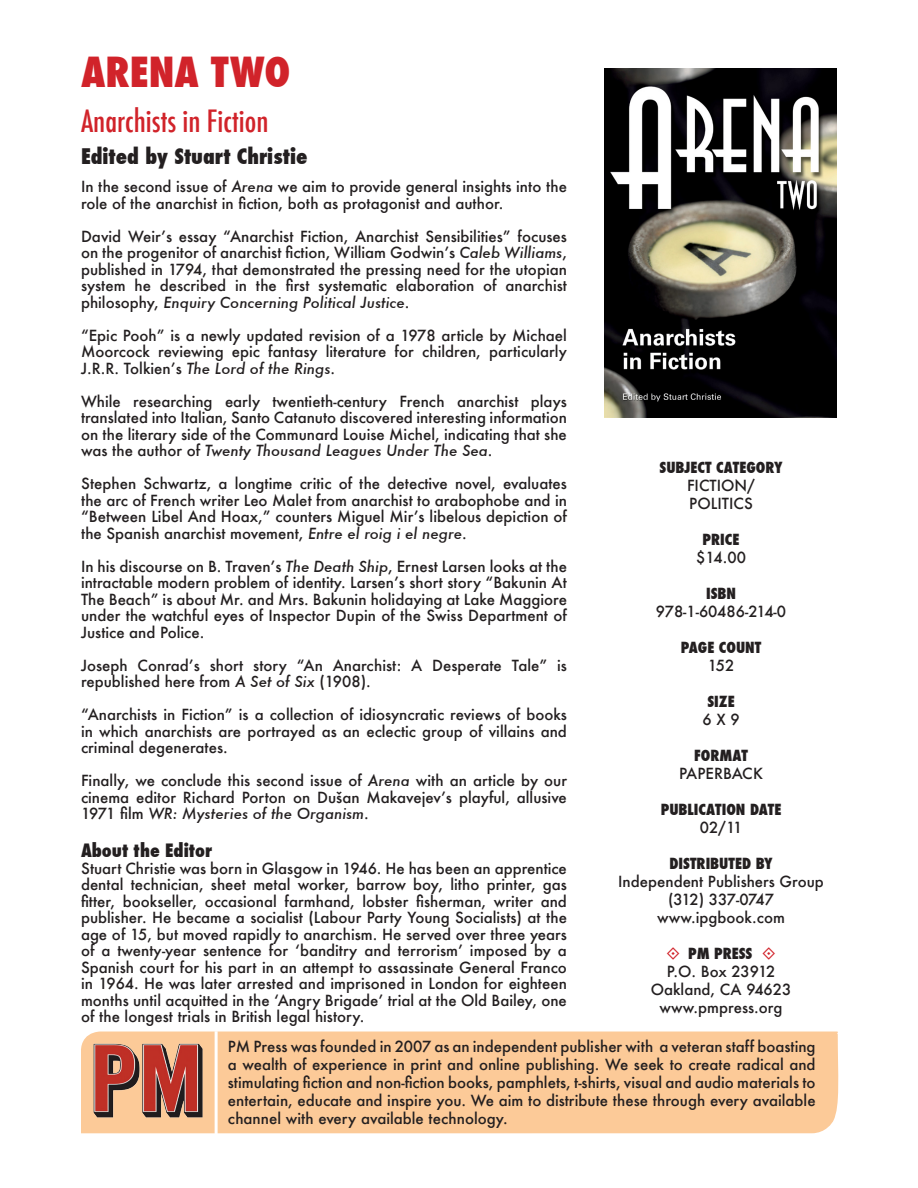
<style>
.page{position:relative;width:918px;height:1188px;background:#fff}
.page>*{position:absolute;margin:0;border:0;box-sizing:border-box;transform-origin:0 0}
.t1{font:800 condensed 40.5px "Futura";letter-spacing:.005em;color:#d1232a}
.t2{font:500 condensed 30px "Futura";color:#d1232a}
.t3{font:800 condensed 21px "Futura";color:#231f20}
.t4{font:800 condensed 18px "Futura";color:#231f20}
.t5{font:500 15px/16.5px "Futura";color:#231f20;text-align:justify}
.t6{font:800 condensed 15px "Futura";color:#231f20}
.s1{font-style:italic}
</style>
<div class="page">
<img style="left:605px;top:69px;width:232px;height:348px">
<div style="left:218px;top:1031px;width:621px;height:103px;background:#fcca98"></div>
<img style="left:81px;top:1031px;width:134px;height:103px">
<h1 class="t1" style="left:81px;top:45px;width:211px">arena two</h1>
<h2 class="t2" style="left:81px;top:102px;width:189px">Anarchists in Fiction</h2>
<h3 class="t3" style="left:81px;top:141px;width:228px">Edited by Stuart Christie</h3>
<p class="t5" style="left:81px;top:178px;width:487px">In the second issue of <span class="s1">Arena</span> we aim to provide general insights into the role of the anarchist in fiction, both as protagonist and author.</p>
<p class="t5" style="left:81px;top:228px;width:487px">David Weir’s essay “Anarchist Fiction, Anarchist Sensibilities” focuses on the progenitor of anarchist fiction, William Godwin’s <span class="s1">Caleb Williams</span>, published in 1794, that demonstrated the pressing need for the utopian system he described in the first systematic elaboration of anarchist philosophy, <span class="s1">Enquiry Concerning Political Justice</span>.</p>
<p class="t5" style="left:81px;top:327px;width:488px">“Epic Pooh” is a newly updated revision of a 1978 article by Michael Moorcock reviewing epic fantasy literature for children, particularly J.R.R. Tolkien’s <span class="s1">The Lord of the Rings</span>.</p>
<p class="t5" style="left:81px;top:393px;width:487px">While researching early twentieth-century French anarchist plays translated into Italian, Santo Catanuto discovered interesting information on the literary side of the Communard Louise Michel, indicating that she was the author of <span class="s1">Twenty Thousand Leagues Under The Sea</span>.</p>
<p class="t5" style="left:81px;top:475px;width:487px">Stephen Schwartz, a longtime critic of the detective novel, evaluates the arc of French writer Leo Malet from anarchist to arabophobe and in “Between Libel And Hoax,” counters Miguel Mir’s libelous depiction of the Spanish anarchist movement, <span class="s1">Entre el roig i el negre</span>.</p>
<p class="t5" style="left:81px;top:558px;width:487px">In his discourse on B. Traven’s <span class="s1">The Death Ship</span>, Ernest Larsen looks at the intractable modern problem of identity. Larsen’s short story “Bakunin At The Beach” is about Mr. and Mrs. Bakunin holidaying at Lake Maggiore under the watchful eyes of Inspector Dupin of the Swiss Department of Justice and Police.</p>
<p class="t5" style="left:81px;top:657px;width:487px">Joseph Conrad’s short story “An Anarchist: A Desperate Tale” is republished here from <span class="s1">A Set of Six</span> (1908).</p>
<p class="t5" style="left:81px;top:706px;width:488px">“Anarchists in Fiction” is a collection of idiosyncratic reviews of books in which anarchists are portrayed as an eclectic group of villains and criminal degenerates.</p>
<p class="t5" style="left:81px;top:772px;width:487px">Finally, we conclude this second issue of <span class="s1">Arena</span> with an article by our cinema editor Richard Porton on Dušan Makavejev’s playful, allusive 1971 film <span class="s1">WR: Mysteries of the Organism</span>.</p>
<p class="t4" style="left:81px;top:838px;width:133px">About the Editor</p>
<p class="t5" style="left:81px;top:860px;width:487px">Stuart Christie was born in Glasgow in 1946. He has been an apprentice dental technician, sheet metal worker, barrow boy, litho printer, gas fitter, bookseller, occasional farmhand, lobster fisherman, writer and publisher. He became a socialist (Labour Party Young Socialists) at the age of 15, but moved rapidly to anarchism. He served over three years of a twenty-year sentence for ‘banditry and terrorism’ imposed by a Spanish court for his part in an attempt to assassinate General Franco in 1964. He was later arrested and imprisoned in London for eighteen months until acquitted in the ‘Angry Brigade’ trial at the Old Bailey, one of the longest trials in British legal history.</p>
<p class="t6" style="left:660px;top:457px;width:125px">SUBJECT CATEGORY</p>
<p class="t5" style="left:687px;top:477px;width:9px">fictio</p>
<p class="t5" style="left:735px;top:477px;width:22px">n/</p>
<p class="t5" style="left:689px;top:495px;width:9px">politics</p>
<p class="t6" style="left:703px;top:529px;width:38px">PRICE</p>
<p class="t5" style="left:696px;top:549px;width:51px">$14.00</p>
<p class="t6" style="left:706px;top:583px;width:30px">ISBN</p>
<p class="t5" style="left:656px;top:603px;width:132px">978-1-60486-214-0</p>
<p class="t6" style="left:681px;top:637px;width:74px">PAGE COUNT</p>
<p class="t5" style="left:708px;top:657px;width:28px">152</p>
<p class="t6" style="left:707px;top:691px;width:29px">SIZE</p>
<p class="t5" style="left:703px;top:711px;width:39px">6 X 9</p>
<p class="t6" style="left:694px;top:745px;width:55px">FORMAT</p>
<p class="t5" style="left:679px;top:765px;width:10px">paperbac</p>
<p class="t5" style="left:753px;top:765px;width:11px">k</p>
<p class="t6" style="left:661px;top:799px;width:122px">PUBLICATION DATE</p>
<p class="t5" style="left:700px;top:819px;width:44px">02/11</p>
<p class="t6" style="left:669px;top:853px;width:105px">DISTRIBUTED BY</p>
<p class="t5" style="left:618px;top:872px;width:207px;line-height:18px;text-align:center">Independent Publishers Group (312) 337-0747 www.ipgbook.com</p>
<p class="t6" style="left:688px;top:943px;width:66px">PM PRESS</p>
<p class="t5" style="left:651px;top:962px;width:142px;line-height:18px;text-align:center">P.O. Box 23912<br>Oakland, CA 94623 www.pmpress.org</p>
<p class="t5" style="left:228px;top:1037px;width:589px;line-height:18px">PM Press was founded in 2007 as an independent publisher with a veteran staff boasting a wealth of experience in print and online publishing. We seek to create radical and stimulating fiction and non-fiction books, pamphlets, t-shirts, visual and audio materials to entertain, educate and inspire you. We aim to distribute these through every available channel with every available technology.</p>
</div>
